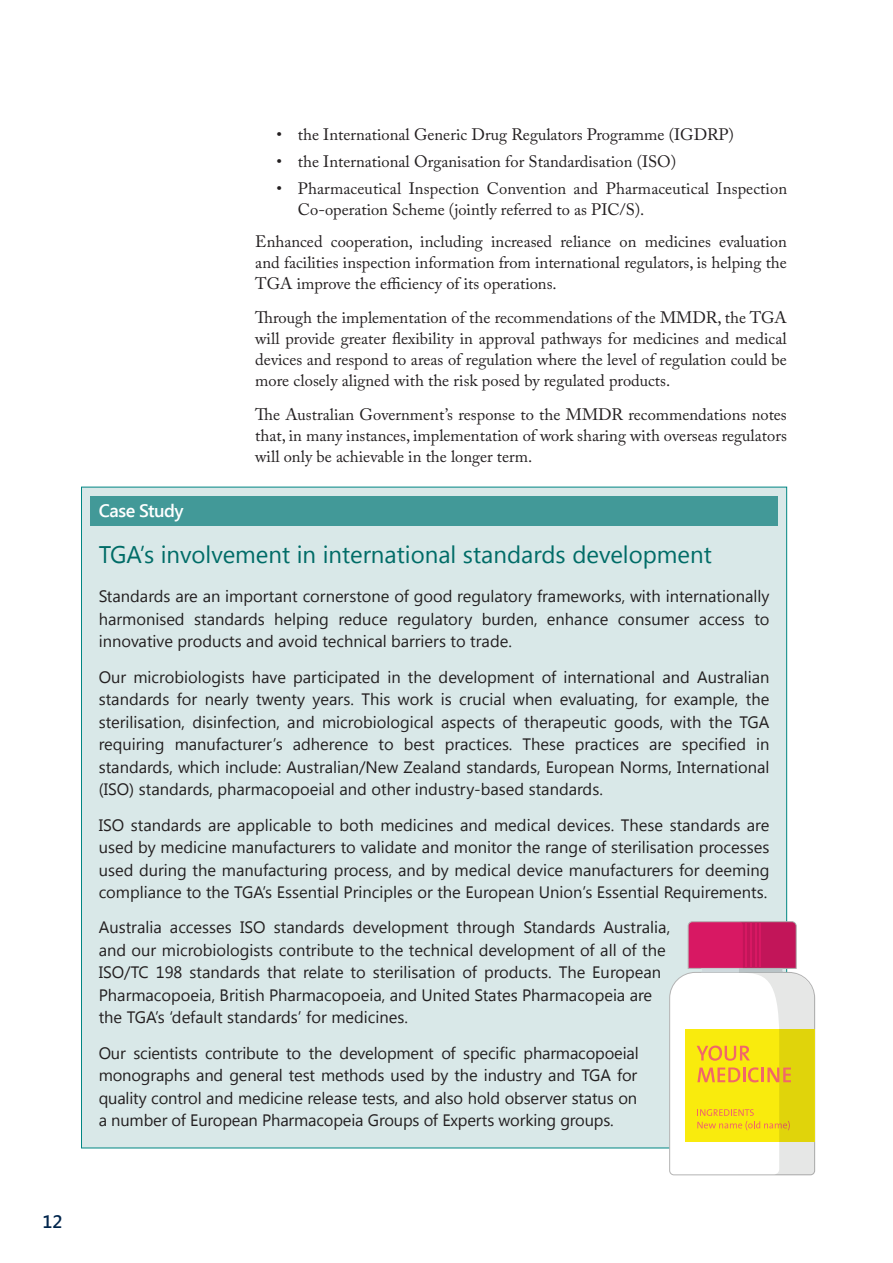
<style>
.page{position:relative;width:893px;height:1263px;background:#fff}
.page>*{position:absolute;margin:0;border:0;box-sizing:border-box;transform-origin:0 0}
.t1{font:24px "Segoe UI";color:#006c67}
.t2{font:600 18px "Segoe UI";letter-spacing:-.025em;color:#fff}
.t3{font:600 18px "Segoe UI";color:#00254c}
.t4{font:16.5px/22.5px "Segoe UI";color:#231f20;text-align:justify}
.t5{font:16.5px/21px "Adobe Caslon Pro";color:#231f20;text-align:justify}
</style>
<div class="page">
<div style="left:81px;top:487px;width:706px;height:661px;background:#d9e8e8"></div>
<div style="left:90px;top:496px;width:688px;height:29px;background:#429998"></div>
<svg style="left:669px;top:921px;width:146px;height:254px"></svg>
<hr style="left:746px;top:924px;width:1px;height:43px;background:#d81863">
<hr style="left:750px;top:924px;width:2px;height:43px;background:#d81863">
<hr style="left:755px;top:924px;width:1px;height:43px;background:#d81863">
<hr style="left:759px;top:924px;width:2px;height:43px;background:#d81863">
<p class="t3" style="left:43px;top:1209px;width:21px">12</p>
<p class="t5" style="left:277px;top:123px;width:459px">• the International Generic Drug Regulators Programme (IGDRP)</p>
<p class="t5" style="left:277px;top:151px;width:401px">• the International Organisation for Standardisation (ISO)</p>
<p class="t5" style="left:298px;top:178px;width:491px;text-indent:-21px">• Pharmaceutical Inspection Convention and Pharmaceutical Inspection<br>Co-operation Scheme (jointly referred to as PIC/S).</p>
<p class="t5" style="left:255px;top:231px;width:533px">Enhanced cooperation, including increased reliance on medicines evaluation and facilities inspection information from international regulators, is helping the TGA improve the efficiency of its operations.</p>
<p class="t5" style="left:255px;top:307px;width:533px">Through the implementation of the recommendations of the MMDR, the TGA will provide greater flexibility in approval pathways for medicines and medical devices and respond to areas of regulation where the level of regulation could be more closely aligned with the risk posed by regulated products.</p>
<p class="t5" style="left:255px;top:403px;width:533px">The Australian Government’s response to the MMDR recommendations notes that, in many instances, implementation of work sharing with overseas regulators will only be achievable in the longer term.</p>
<h4 class="t2" style="left:99px;top:498px;width:87px">Case Study</h4>
<h5 class="t1" style="left:99px;top:538px;width:615px">TGA’s involvement in international standards development</h5>
<p class="t4" style="left:99px;top:585px;width:672px">Standards are an important cornerstone of good regulatory frameworks, with internationally harmonised standards helping reduce regulatory burden, enhance consumer access to innovative products and avoid technical barriers to trade.</p>
<p class="t4" style="left:99px;top:665px;width:672px">Our microbiologists have participated in the development of international and Australian standards for nearly twenty years. This work is crucial when evaluating, for example, the sterilisation, disinfection, and microbiological aspects of therapeutic goods, with the TGA requiring manufacturer’s adherence to best practices. These practices are specified in standards, which include: Australian/New Zealand standards, European Norms, International (ISO) standards, pharmacopoeial and other industry-based standards.</p>
<p class="t4" style="left:99px;top:813px;width:672px">ISO standards are applicable to both medicines and medical devices. These standards are used by medicine manufacturers to validate and monitor the range of sterilisation processes used during the manufacturing process, and by medical device manufacturers for deeming compliance to the TGA’s Essential Principles or the European Union’s Essential Requirements.</p>
<p class="t4" style="left:99px;top:915px;width:573px;text-align:left">Australia accesses ISO standards development through Standards Australia, and our microbiologists contribute to the technical development of all of the ISO/TC 198 standards that relate to sterilisation of products. The European Pharmacopoeia, British Pharmacopoeia, and United States Pharmacopeia are the TGA’s ‘default standards’ for medicines.</p>
<p class="t4" style="left:99px;top:1041px;width:542px">Our scientists contribute to the development of specific pharmacopoeial monographs and general test methods used by the industry and TGA for quality control and medicine release tests, and also hold observer status on a number of European Pharmacopeia Groups of Experts working groups.</p>
</div>
